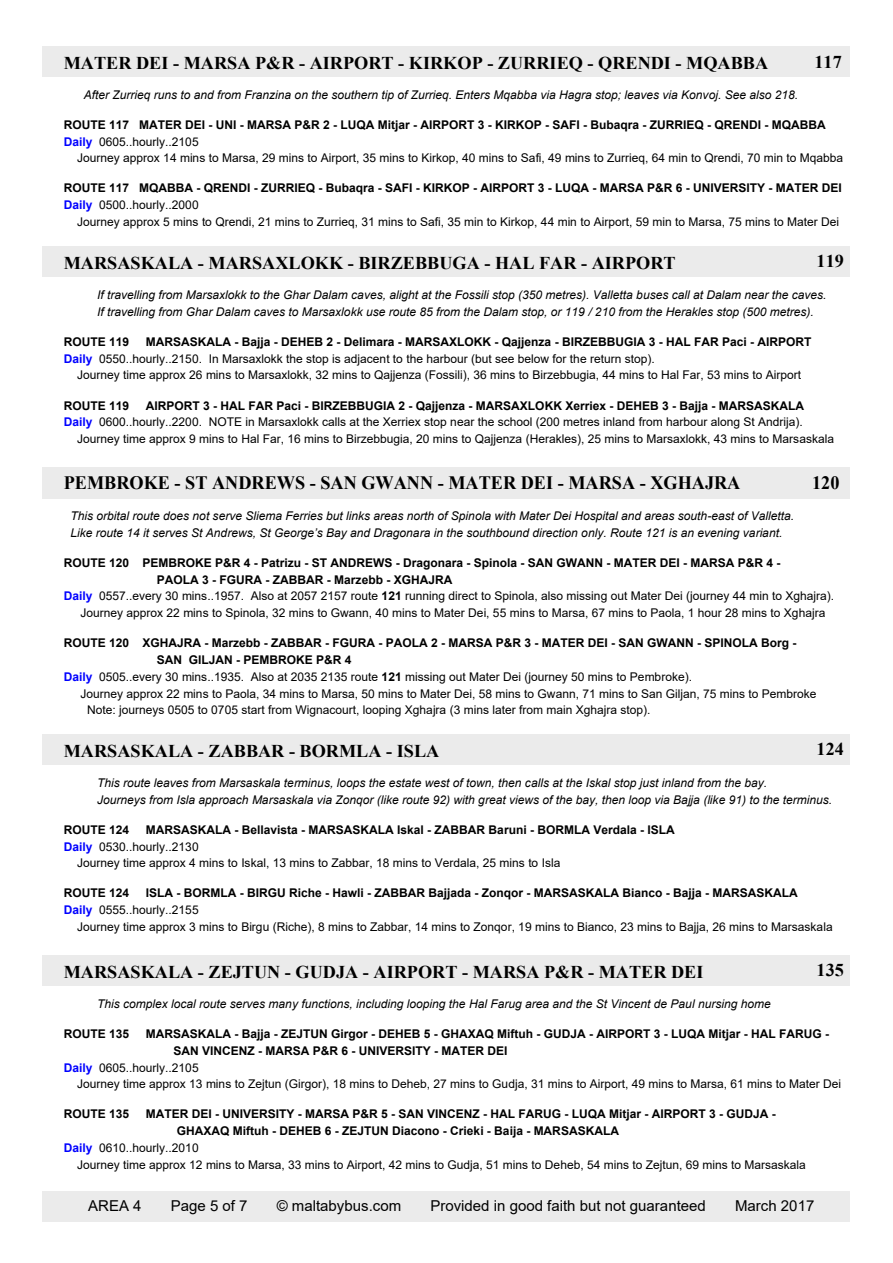
<style>
.page{position:relative;width:893px;height:1263px;background:#fff}
.page>*{position:absolute;margin:0;border:0;box-sizing:border-box;transform-origin:0 0}
.t1{font:700 18.9px "Times New Roman";color:#000;scale:.96 1}
.t2{font:700 18px "Times New Roman";color:#000}
.t3{font:15px "Arial";color:#000}
.t4{font:12px/16.8px "Arial";color:#000}
.t5{font:700 12px/16.8px "Arial";color:#000}
.t6{font:italic 12px/16.8px "Arial";color:#000}
.s1{color:#00f}
.s2{font-weight:400}
.s3{font-weight:700}
.s4{font-weight:700;color:#00f}
</style>
<div class="page">
<div style="left:43px;top:46px;width:807px;height:31px;background:#ebebeb"></div>
<div style="left:43px;top:246px;width:807px;height:31px;background:#ebebeb"></div>
<div style="left:43px;top:467px;width:807px;height:32px;background:#ebebeb"></div>
<div style="left:43px;top:734px;width:807px;height:30px;background:#ebebeb"></div>
<div style="left:43px;top:955px;width:807px;height:30px;background:#ebebeb"></div>
<div style="left:43px;top:1191px;width:807px;height:30px;background:#ebebeb"></div>
<h2 class="t2" style="left:64px;top:56px;width:706px">MATER DEI - MARSA P&amp;R - AIRPORT - KIRKOP - ZURRIEQ - QRENDI - MQABBA</h2>
<h2 class="t2" style="left:814px;top:56px;width:29px">117</h2>
<p class="t6" style="left:84px;top:87px;width:716px">After Zurrieq runs to and from Franzina on the southern tip of Zurrieq. Enters Mqabba via Hagra stop; leaves via Konvoj. See also 218.</p>
<p class="t5" style="left:64px;top:117px;width:764px">ROUTE 117 MATER DEI - UNI - MARSA P&amp;R 2 - LUQA Mitjar - AIRPORT 3 - KIRKOP - SAFI - Bubaqra - ZURRIEQ - QRENDI - MQABBA<br><span class="s1">Daily</span> <span class="s2">0605..hourly..2105</span></p>
<p class="t4" style="left:77px;top:151px;width:768px">Journey approx 14 mins to Marsa, 29 mins to Airport, 35 mins to Kirkop, 40 mins to Safi, 49 mins to Zurrieq, 64 min to Qrendi, 70 min to Mqabba</p>
<p class="t5" style="left:64px;top:181px;width:780px">ROUTE 117 MQABBA - QRENDI - ZURRIEQ - Bubaqra - SAFI - KIRKOP - AIRPORT 3 - LUQA - MARSA P&amp;R 6 - UNIVERSITY - MATER DEI<br><span class="s1">Daily</span> <span class="s2">0500..hourly..2000</span></p>
<p class="t4" style="left:77px;top:214px;width:764px">Journey approx 5 mins to Qrendi, 21 mins to Zurrieq, 31 mins to Safi, 35 min to Kirkop, 44 min to Airport, 59 min to Marsa, 75 mins to Mater Dei</p>
<h2 class="t2" style="left:64px;top:257px;width:613px">MARSASKALA - MARSAXLOKK - BIRZEBBUGA - HAL FAR - AIRPORT</h2>
<h2 class="t2" style="left:817px;top:255px;width:29px">119</h2>
<p class="t6" style="left:97px;top:288px;width:731px">If travelling from Marsaxlokk to the Ghar Dalam caves, alight at the Fossili stop (350 metres). Valletta buses call at Dalam near the caves.<br>If travelling from Ghar Dalam caves to Marsaxlokk use route 85 from the Dalam stop, or 119 / 210 from the Herakles stop (500 metres).</p>
<p class="t5" style="left:64px;top:334px;width:67px">ROUTE 119</p>
<p class="t4" style="left:64px;top:334px;width:749px;text-indent:82px"><span class="s3">MARSASKALA - Bajja - DEHEB 2 - Delimara - MARSAXLOKK - Qajjenza - BIRZEBBUGIA 3 - HAL FAR Paci - AIRPORT<br></span><span class="s4">Daily</span> 0550..hourly..2150. In Marsaxlokk the stop is adjacent to the harbour (but see below for the return stop).</p>
<p class="t4" style="left:77px;top:368px;width:726px">Journey time approx 26 mins to Marsaxlokk, 32 mins to Qajjenza (Fossili), 36 mins to Birzebbugia, 44 mins to Hal Far, 53 mins to Airport</p>
<p class="t5" style="left:64px;top:398px;width:67px">ROUTE 119</p>
<p class="t5" style="left:146px;top:398px;width:660px">AIRPORT 3 - HAL FAR Paci - BIRZEBBUGIA 2 - Qajjenza - MARSAXLOKK Xerriex - DEHEB 3 - Bajja - MARSASKALA</p>
<p class="t4" style="left:64px;top:415px;width:741px"><span class="s4">Daily</span> 0600..hourly..2200. NOTE in Marsaxlokk calls at the Xerriex stop near the school (200 metres inland from harbour along St Andrija).</p>
<p class="t4" style="left:77px;top:432px;width:758px">Journey time approx 9 mins to Hal Far, 16 mins to Birzebbugia, 20 mins to Qajjenza (Herakles), 25 mins to Marsaxlokk, 43 mins to Marsaskala</p>
<h1 class="t1" style="left:64px;top:476px;width:706px">PEMBROKE - ST ANDREWS - SAN GWANN - MATER DEI - MARSA - XGHAJRA</h1>
<h1 class="t1" style="left:812px;top:476px;width:30px">120</h1>
<p class="t6" style="left:70px;top:508px;width:725px">This orbital route does not serve Sliema Ferries but links areas north of Spinola with Mater Dei Hospital and areas south-east of Valletta.<br>Like route 14 it serves St Andrews, St George’s Bay and Dragonara in the southbound direction only. Route 121 is an evening variant.</p>
<p class="t5" style="left:64px;top:555px;width:718px">ROUTE 120 PEMBROKE P&amp;R 4 - Patrizu - ST ANDREWS - Dragonara - Spinola - SAN GWANN - MATER DEI - MARSA P&amp;R 4 -</p>
<p class="t5" style="left:157px;top:572px;width:297px">PAOLA 3 - FGURA - ZABBAR - Marzebb - XGHAJRA</p>
<p class="t4" style="left:64px;top:589px;width:772px"><span class="s4">Daily</span> 0557..every 30 mins..1957. Also at 2057 2157 route <span class="s3">121</span> running direct to Spinola, also missing out Mater Dei (journey 44 min to Xghajra).</p>
<p class="t4" style="left:80px;top:606px;width:746px">Journey approx 22 mins to Spinola, 32 mins to Gwann, 40 mins to Mater Dei, 55 mins to Marsa, 67 mins to Paola, 1 hour 28 mins to Xghajra</p>
<p class="t5" style="left:64px;top:636px;width:734px">ROUTE 120 XGHAJRA - Marzebb - ZABBAR - FGURA - PAOLA 2 - MARSA P&amp;R 3 - MATER DEI - SAN GWANN - SPINOLA Borg -</p>
<p class="t5" style="left:157px;top:652px;width:196px">SAN GILJAN - PEMBROKE P&amp;R 4</p>
<p class="t4" style="left:64px;top:669px;width:630px"><span class="s4">Daily</span> 0505..every 30 mins..1935. Also at 2035 2135 route <span class="s3">121</span> missing out Mater Dei (journey 50 mins to Pembroke).</p>
<p class="t4" style="left:80px;top:686px;width:738px">Journey approx 22 mins to Paola, 34 mins to Marsa, 50 mins to Mater Dei, 58 mins to Gwann, 71 mins to San Giljan, 75 mins to Pembroke</p>
<p class="t4" style="left:87px;top:703px;width:565px">Note: journeys 0505 to 0705 start from Wignacourt, looping Xghajra (3 mins later from main Xghajra stop).</p>
<h2 class="t2" style="left:64px;top:745px;width:377px">MARSASKALA - ZABBAR - BORMLA - ISLA</h2>
<h2 class="t2" style="left:817px;top:742px;width:29px">124</h2>
<p class="t6" style="left:97px;top:775px;width:737px">This route leaves from Marsaskala terminus, loops the estate west of town, then calls at the Iskal stop just inland from the bay.<br>Journeys from Isla approach Marsaskala via Zonqor (like route 92) with great views of the bay, then loop via Bajja (like 91) to the terminus.</p>
<p class="t5" style="left:64px;top:822px;width:67px">ROUTE 124</p>
<p class="t5" style="left:146px;top:822px;width:530px">MARSASKALA - Bellavista - MARSASKALA Iskal - ZABBAR Baruni - BORMLA Verdala - ISLA</p>
<p class="t4" style="left:64px;top:839px;width:136px"><span class="s4">Daily</span> 0530..hourly..2130</p>
<p class="t4" style="left:77px;top:856px;width:485px">Journey time approx 4 mins to Iskal, 13 mins to Zabbar, 18 mins to Verdala, 25 mins to Isla</p>
<p class="t5" style="left:64px;top:886px;width:67px">ROUTE 124</p>
<p class="t5" style="left:64px;top:886px;width:736px;text-indent:82px">ISLA - BORMLA - BIRGU Riche - Hawli - ZABBAR Bajjada - Zonqor - MARSASKALA Bianco - Bajja - MARSASKALA<br><span class="s1">Daily</span> <span class="s2">0555..hourly..2155</span></p>
<p class="t4" style="left:77px;top:919px;width:757px">Journey time approx 3 mins to Birgu (Riche), 8 mins to Zabbar, 14 mins to Zonqor, 19 mins to Bianco, 23 mins to Bajja, 26 mins to Marsaskala</p>
<h2 class="t2" style="left:64px;top:966px;width:641px">MARSASKALA - ZEJTUN - GUDJA - AIRPORT - MARSA P&amp;R - MATER DEI</h2>
<h2 class="t2" style="left:817px;top:963px;width:29px">135</h2>
<p class="t6" style="left:97px;top:996px;width:675px">This complex local route serves many functions, including looping the Hal Farug area and the St Vincent de Paul nursing home</p>
<p class="t5" style="left:64px;top:1026px;width:67px">ROUTE 135</p>
<p class="t5" style="left:146px;top:1026px;width:685px">MARSASKALA - Bajja - ZEJTUN Girgor - DEHEB 5 - GHAXAQ Miftuh - GUDJA - AIRPORT 3 - LUQA Mitjar - HAL FARUG -</p>
<p class="t5" style="left:174px;top:1043px;width:335px">SAN VINCENZ - MARSA P&amp;R 6 - UNIVERSITY - MATER DEI</p>
<p class="t4" style="left:64px;top:1060px;width:136px"><span class="s4">Daily</span> 0605..hourly..2105</p>
<p class="t4" style="left:77px;top:1077px;width:766px">Journey time approx 13 mins to Zejtun (Girgor), 18 mins to Deheb, 27 mins to Gudja, 31 mins to Airport, 49 mins to Marsa, 61 mins to Mater Dei</p>
<p class="t5" style="left:64px;top:1107px;width:67px">ROUTE 135</p>
<p class="t5" style="left:146px;top:1107px;width:631px">MATER DEI - UNIVERSITY - MARSA P&amp;R 5 - SAN VINCENZ - HAL FARUG - LUQA Mitjar - AIRPORT 3 - GUDJA -</p>
<p class="t5" style="left:177px;top:1124px;width:444px">GHAXAQ Miftuh - DEHEB 6 - ZEJTUN Diacono - Crieki - Baija - MARSASKALA</p>
<p class="t4" style="left:64px;top:1140px;width:136px"><span class="s4">Daily</span> 0610..hourly..2010</p>
<p class="t4" style="left:77px;top:1157px;width:730px">Journey time approx 12 mins to Marsa, 33 mins to Airport, 42 mins to Gudja, 51 mins to Deheb, 54 mins to Zejtun, 69 mins to Marsaskala</p>
<p class="t3" style="left:88px;top:1200px;width:55px">AREA 4</p>
<p class="t3" style="left:171px;top:1200px;width:78px">Page 5 of 7</p>
<p class="t3" style="left:277px;top:1200px;width:126px">© maltabybus.com</p>
<p class="t3" style="left:430px;top:1200px;width:277px">Provided in good faith but not guaranteed</p>
<p class="t3" style="left:735px;top:1200px;width:81px">March 2017</p>
</div>
